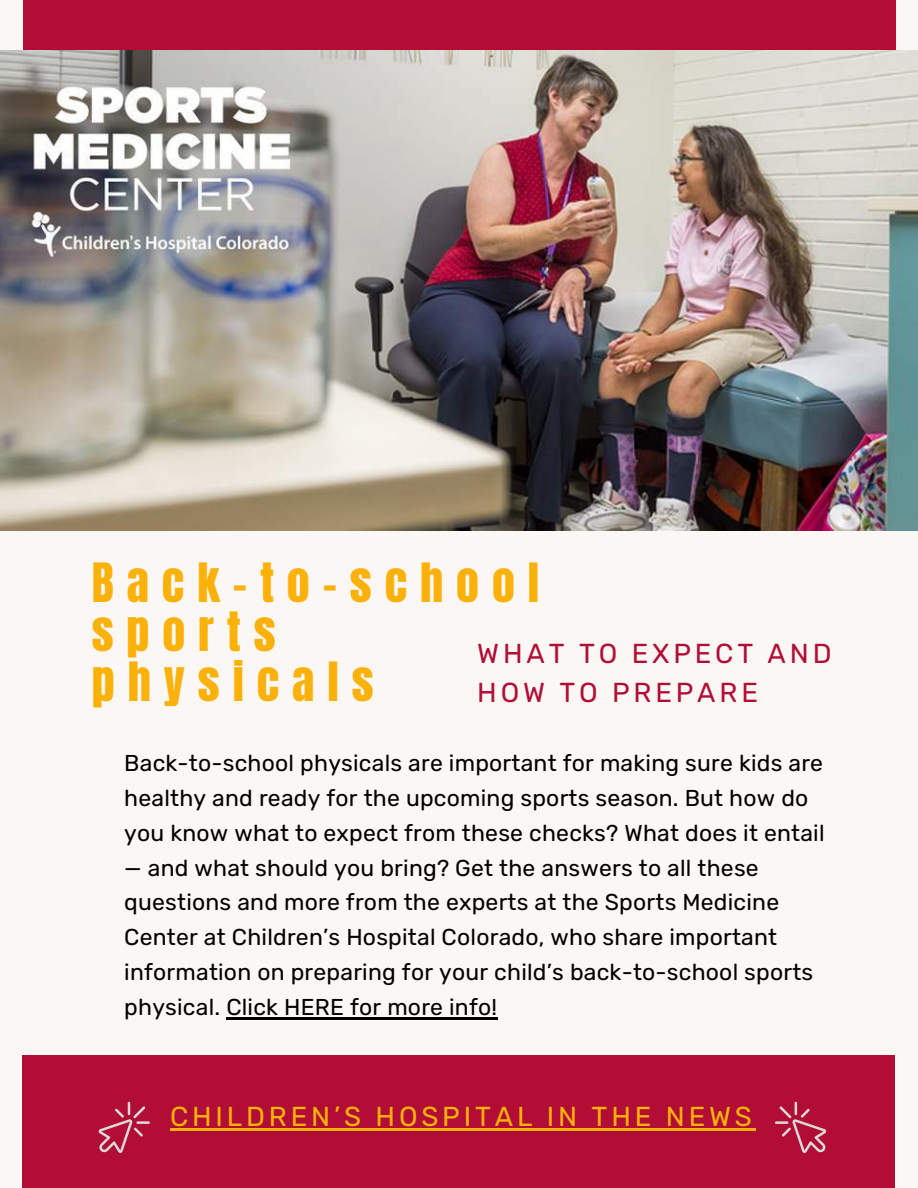
<style>
.page{position:relative;width:918px;height:1188px;background:#faf7f5}
.page>*{position:absolute;margin:0;border:0;box-sizing:border-box;transform-origin:0 0}
.t1{font:46.05px/49.5px "Anton";letter-spacing:.28em;color:#fab10a}
.t2{font:27.45px/38.2px "Rubik";letter-spacing:.14em;color:#b20d35}
.t3{font:27.45px "Rubik";letter-spacing:.14em;color:#fab10a}
.t4{font:22.95px/34.8px "Rubik";letter-spacing:.01em;color:#000}
</style>
<div class="page">
<div style="left:23px;top:0;width:872px;height:120px;background:#b20d35"></div>
<img style="left:0;top:50px;width:918px;height:480px">
<div style="left:23px;top:1055px;width:872px;height:133px;background:#b20d35"></div>
<svg style="left:775px;top:1102px;width:51px;height:51px"></svg>
<hr style="left:226px;top:1017px;width:271px;height:3px;background:#000">
<hr style="left:170px;top:1128px;width:586px;height:2px;background:#fab10a">
<svg style="left:99px;top:1102px;width:51px;height:51px"></svg>
<h1 class="t1" style="left:92px;top:561px;width:449px">Back-to-school sports physicals</h1>
<p class="t2" style="left:477px;top:636px;width:356px">WHAT TO EXPECT AND<br>HOW TO PREPARE</p>
<p class="t4" style="left:124px;top:746px;width:702px">Back-to-school physicals are important for making sure kids are healthy and ready for the upcoming sports season. But how do you know what to expect from these checks? What does it entail</p>
<p class="t4" style="left:124px;top:851px;width:691px">— and what should you bring? Get the answers to all these questions and more from the experts at the Sports Medicine Center at Children’s Hospital Colorado, who share important information on preparing for your child’s back-to-school sports physical. Click HERE for more info!</p>
<p class="t3" style="left:170px;top:1101px;width:583px">CHILDREN’S HOSPITAL IN THE NEWS</p>
</div>
